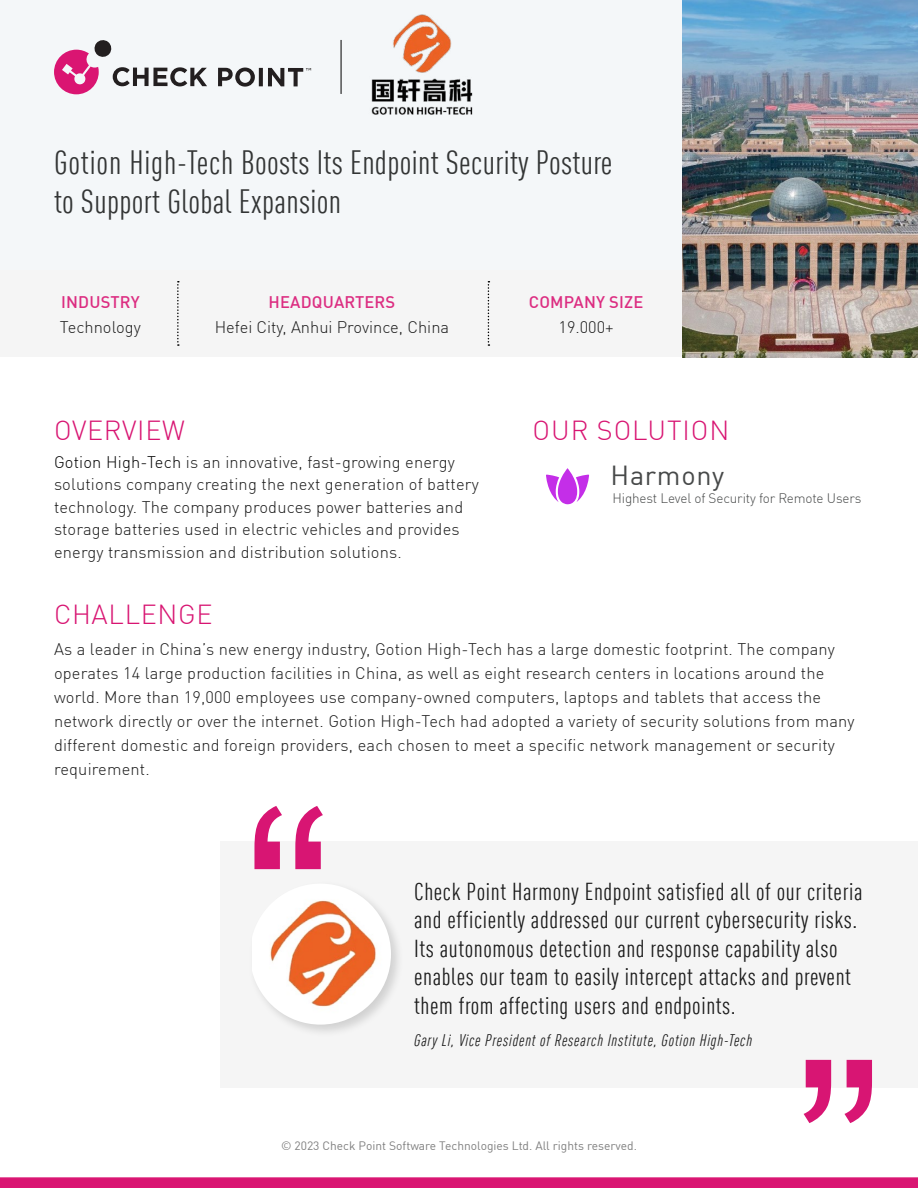
<style>
.page{position:relative;width:918px;height:1188px;background:#fff}
.page>*{position:absolute;margin:0;border:0;box-sizing:border-box;transform-origin:0 0}
.Header_1{font:condensed 33px/39px "DIN Pro";letter-spacing:.01em;color:#333535}
.t1{font:300 27px "DIN Pro";letter-spacing:.025em;color:#d81572}
.Body_Copy{font:27px "DIN Pro";letter-spacing:.025em;color:#474949}
.t2{font:condensed 24px/28.5px "DIN Pro";letter-spacing:.025em;color:#1a1a1a}
.Body_Copy-2{font:300 16.5px/24px "DIN Pro";letter-spacing:.01em;color:#1a1a1a}
.Quote_credit{font:italic condensed 16.5px "DIN Pro";letter-spacing:.05em;color:#1a1a1a}
.Body_Copy-3{font:500 16.5px "DIN Pro";letter-spacing:.01em;color:#dc2d81}
.Body_Copy-4{font:300 13.5px "DIN Pro";letter-spacing:-.01em;color:#474949}
.t3{font:12px "DIN Pro";color:#808080}
.s1{color:#000}
</style>
<div class="page">
<div style="left:0;top:270px;width:684px;height:87px;background:#f5f5f5"></div>
<div style="left:0;top:0;width:684px;height:270px;background:#f4f7f9"></div>
<img style="left:683px;top:0;width:235px;height:357px">
<svg style="left:0;top:1177px;width:918px;height:11px;background:#da1c76"></svg>
<svg style="left:177px;top:281px;width:2px;height:65px"></svg>
<svg style="left:488px;top:281px;width:1px;height:65px"></svg>
<svg style="left:546px;top:468px;width:43px;height:36px"></svg>
<div style="left:220px;top:841px;width:698px;height:247px;background:#f5f5f5"></div>
<svg style="left:254px;top:806px;width:69px;height:63px"></svg>
<svg style="left:804px;top:1060px;width:68px;height:63px"></svg>
<div style="left:248px;top:880px;width:156px;height:158px;background:#000;opacity:.15"></div>
<img style="left:252px;top:884px;width:139px;height:141px">
<img style="left:371px;top:14px;width:102px;height:101px">
<svg style="left:54px;top:40px;width:288px;height:55px"></svg>
<p class="Header_1" style="left:54px;top:141px;width:560px">Gotion High-Tech Boosts Its Endpoint Security Posture to Support Global Expansion</p>
<p class="Body_Copy-3" style="left:61px;top:289px;width:80px">INDUSTRY</p>
<p class="Body_Copy-2" style="left:60px;top:314px;width:82px">Technology</p>
<p class="Body_Copy-3" style="left:269px;top:289px;width:128px">HEADQUARTERS</p>
<p class="Body_Copy-2" style="left:215px;top:314px;width:236px">Hefei City, Anhui Province, China</p>
<p class="t1" style="left:54px;top:410px;width:132px">OVERVIEW</p>
<p class="Body_Copy-2" style="left:54px;top:450px;width:426px;line-height:22.5px"><span class="s1">Gotion High-Tech</span> is an innovative, fast-growing energy solutions company creating the next generation of battery technology. The company produces power batteries and storage batteries used in electric vehicles and provides energy transmission and distribution solutions.</p>
<p class="Body_Copy-3" style="left:529px;top:289px;width:116px">COMPANY SIZE</p>
<p class="Body_Copy-2" style="left:559px;top:314px;width:57px">19.000+</p>
<p class="t1" style="left:533px;top:410px;width:198px">OUR SOLUTION</p>
<p class="Body_Copy" style="left:611px;top:454px;width:115px">Harmony</p>
<p class="Body_Copy-4" style="left:613px;top:488px;width:250px">Highest Level of Security for Remote Users</p>
<p class="t1" style="left:54px;top:594px;width:160px">CHALLENGE</p>
<p class="Body_Copy-2" style="left:54px;top:636px;width:802px">As a leader in China’s new energy industry, Gotion High-Tech has a large domestic footprint. The company operates 14 large production facilities in China, as well as eight research centers in locations around the world. More than 19,000 employees use company-owned computers, laptops and tablets that access the network directly or over the internet. Gotion High-Tech had adopted a variety of security solutions from many different domestic and foreign providers, each chosen to meet a specific network management or security requirement.</p>
<p class="t2" style="left:414px;top:876px;width:450px">Check Point Harmony Endpoint satisfied all of our criteria and efficiently addressed our current cybersecurity risks.<br>Its autonomous detection and response capability also enables our team to easily intercept attacks and prevent them from affecting users and endpoints.</p>
<p class="Quote_credit" style="left:414px;top:1029px;width:339px">Gary Li, Vice President of Research Institute, Gotion High-Tech</p>
<p class="t3" style="left:281px;top:1136px;width:357px">© 2023 Check Point Software Technologies Ltd. All rights reserved.</p>
</div>
